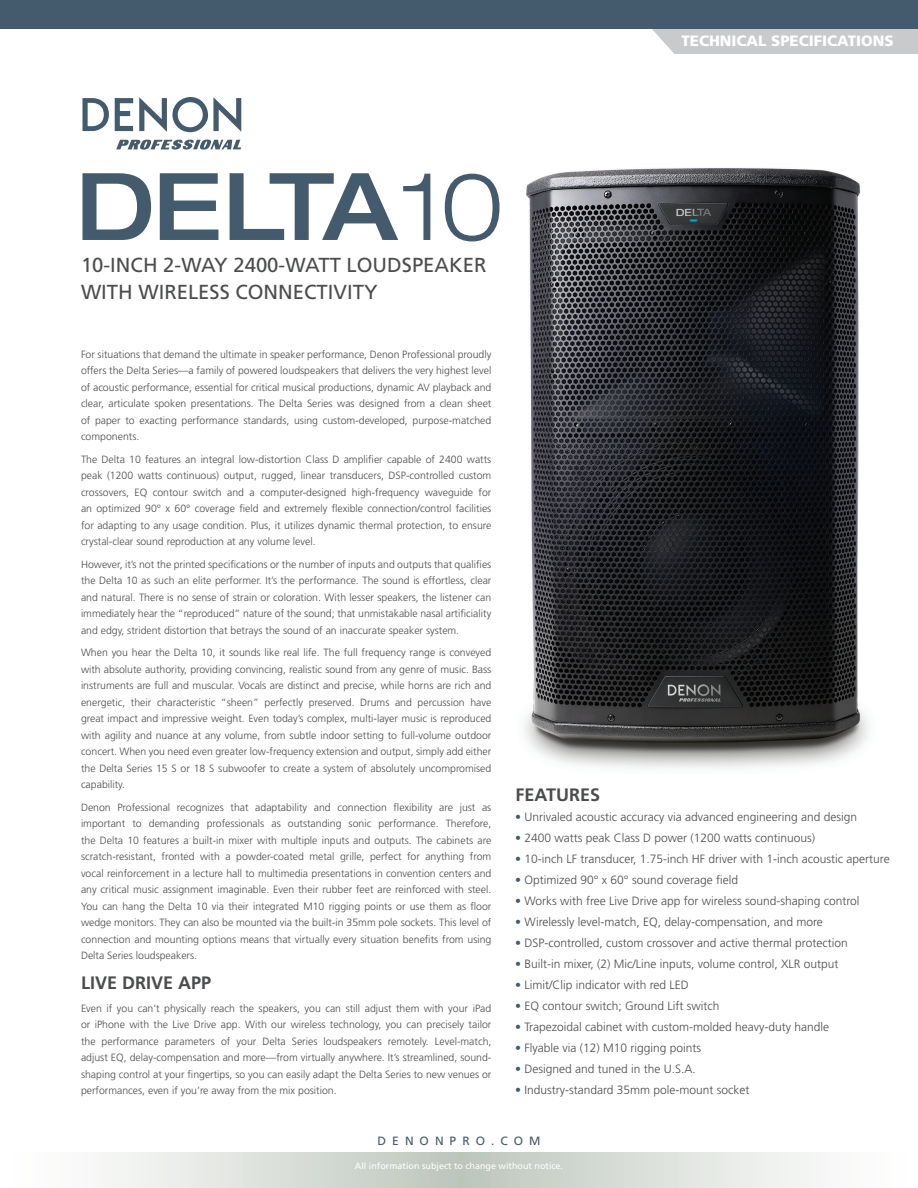
<style>
.page{position:relative;width:918px;height:1188px;background:#fff}
.page>*{position:absolute;margin:0;border:0;box-sizing:border-box;transform-origin:0 0}
.t1{font:20.25px/27.3px "Frutiger LT Std";color:#4b4c4d}
.t2{font:700 18px "Frutiger LT Std";color:#4b4c4d}
.t3{font:900 15px "Frutiger LT Std";color:#fff}
.t4{font:300 12px "Frutiger LT Std";color:#4b4c4d}
.t5{font:12px "Frutiger LT Std";letter-spacing:.5em;color:#435b6d}
.t6{font:300 10.5px/16.5px "Frutiger LT Std";color:#4b4c4d;text-align:justify}
.t7{font:9px "Frutiger LT Std";color:#fff}
.s1{color:#435b6d}
</style>
<div class="page">
<svg style="left:626px;top:28px;width:292px;height:26px;background:#caccce"></svg>
<svg style="left:103px;top:1152px;width:715px;height:36px;background:#d9ded9"></svg>
<div style="left:0;top:0;width:918px;height:28px;background:#435b6d"></div>
<svg style="left:115px;top:98px;width:18px;height:33px"></svg>
<svg style="left:82px;top:98px;width:27px;height:33px"></svg>
<svg style="left:139px;top:97px;width:102px;height:35px"></svg>
<svg style="left:116px;top:140px;width:125px;height:10px"></svg>
<img style="left:524px;top:168px;width:345px;height:600px">
<svg style="left:82px;top:173px;width:69px;height:67px"></svg>
<svg style="left:160px;top:173px;width:58px;height:67px"></svg>
<svg style="left:230px;top:173px;width:200px;height:67px"></svg>
<svg style="left:445px;top:174px;width:54px;height:67px"></svg>
<h3 class="t3" style="left:682px;top:32px;width:213px">TECHNICAL SPECIFICATIONS</h3>
<h1 class="t1" style="left:81px;top:251px;width:407px">10-INCH 2-WAY 2400-WATT LOUDSPEAKER<br>WITH WIRELESS CONNECTIVITY</h1>
<p class="t6" style="left:81px;top:346px;width:412px">For situations that demand the ultimate in speaker performance, Denon Professional proudly offers the Delta Series—a family of powered loudspeakers that delivers the very highest level of acoustic performance, essential for critical musical productions, dynamic AV playback and clear, articulate spoken presentations. The Delta Series was designed from a clean sheet of paper to exacting performance standards, using custom-developed, purpose-matched components.</p>
<p class="t6" style="left:81px;top:451px;width:412px">The Delta 10 features an integral low-distortion Class D amplifier capable of 2400 watts peak (1200 watts continuous) output, rugged, linear transducers, DSP-controlled custom crossovers, EQ contour switch and a computer-designed high-frequency waveguide for an optimized 90° x 60° coverage field and extremely flexible connection/control facilities for adapting to any usage condition. Plus, it utilizes dynamic thermal protection, to ensure crystal-clear sound reproduction at any volume level.</p>
<p class="t6" style="left:81px;top:556px;width:412px">However, it’s not the printed specifications or the number of inputs and outputs that qualifies the Delta 10 as such an elite performer. It’s the performance. The sound is effortless, clear and natural. There is no sense of strain or coloration. With lesser speakers, the listener can immediately hear the “reproduced” nature of the sound; that unmistakable nasal artificiality and edgy, strident distortion that betrays the sound of an inaccurate speaker system.</p>
<p class="t6" style="left:81px;top:644px;width:412px">When you hear the Delta 10, it sounds like real life. The full frequency range is conveyed with absolute authority, providing convincing, realistic sound from any genre of music. Bass instruments are full and muscular. Vocals are distinct and precise, while horns are rich and energetic, their characteristic “sheen” perfectly preserved. Drums and percussion have great impact and impressive weight. Even today’s complex, multi-layer music is reproduced with agility and nuance at any volume, from subtle indoor setting to full-volume outdoor concert. When you need even greater low-frequency extension and output, simply add either the Delta Series 15 S or 18 S subwoofer to create a system of absolutely uncompromised capability.</p>
<p class="t6" style="left:81px;top:799px;width:412px">Denon Professional recognizes that adaptability and connection flexibility are just as important to demanding professionals as outstanding sonic performance. Therefore, the Delta 10 features a built-in mixer with multiple inputs and outputs. The cabinets are scratch-resistant, fronted with a powder-coated metal grille, perfect for anything from vocal reinforcement in a lecture hall to multimedia presentations in convention centers and any critical music assignment imaginable. Even their rubber feet are reinforced with steel.<br>You can hang the Delta 10 via their integrated M10 rigging points or use them as floor wedge monitors. They can also be mounted via the built-in 35mm pole sockets. This level of connection and mounting options means that virtually every situation benefits from using Delta Series loudspeakers.</p>
<h2 class="t2" style="left:81px;top:972px;width:132px">LIVE DRIVE APP</h2>
<p class="t6" style="left:81px;top:1000px;width:412px">Even if you can’t physically reach the speakers, you can still adjust them with your iPad or iPhone with the Live Drive app. With our wireless technology, you can precisely tailor the performance parameters of your Delta Series loudspeakers remotely. Level-match, adjust EQ, delay-compensation and more—from virtually anywhere. It’s streamlined, sound&shy;shaping control at your fingertips, so you can easily adapt the Delta Series to new venues or performances, even if you’re away from the mix position.</p>
<h2 class="t2" style="left:515px;top:784px;width:86px">FEATURES</h2>
<p class="t4" style="left:515px;top:810px;width:344px"><span class="s1">•</span> Unrivaled acoustic accuracy via advanced engineering and design</p>
<p class="t4" style="left:515px;top:831px;width:302px"><span class="s1">•</span> 2400 watts peak Class D power (1200 watts continuous)</p>
<p class="t4" style="left:515px;top:852px;width:376px"><span class="s1">•</span> 10-inch LF transducer, 1.75-inch HF driver with 1-inch acoustic aperture</p>
<p class="t4" style="left:515px;top:873px;width:224px"><span class="s1">•</span> Optimized 90° x 60° sound coverage field</p>
<p class="t4" style="left:515px;top:894px;width:346px"><span class="s1">•</span> Works with free Live Drive app for wireless sound-shaping control</p>
<p class="t4" style="left:515px;top:915px;width:309px"><span class="s1">•</span> Wirelessly level-match, EQ, delay-compensation, and more</p>
<p class="t4" style="left:515px;top:936px;width:334px"><span class="s1">•</span> DSP-controlled, custom crossover and active thermal protection</p>
<p class="t4" style="left:515px;top:957px;width:325px"><span class="s1">•</span> Built-in mixer, (2) Mic/Line inputs, volume control, XLR output</p>
<p class="t4" style="left:515px;top:978px;width:175px"><span class="s1">•</span> Limit/Clip indicator with red LED</p>
<p class="t4" style="left:515px;top:999px;width:206px"><span class="s1">•</span> EQ contour switch; Ground Lift switch</p>
<p class="t4" style="left:515px;top:1020px;width:316px"><span class="s1">•</span> Trapezoidal cabinet with custom-molded heavy-duty handle</p>
<p class="t4" style="left:515px;top:1041px;width:188px"><span class="s1">•</span> Flyable via (12) M10 rigging points</p>
<p class="t4" style="left:515px;top:1062px;width:182px"><span class="s1">•</span> Designed and tuned in the U.S.A.</p>
<p class="t4" style="left:515px;top:1083px;width:236px"><span class="s1">•</span> Industry-standard 35mm pole-mount socket</p>
<p class="t5" style="left:378px;top:1133px;width:164px">DENONPRO.COM</p>
<p class="t7" style="left:355px;top:1161px;width:210px">All information subject to change without notice.</p>
</div>
